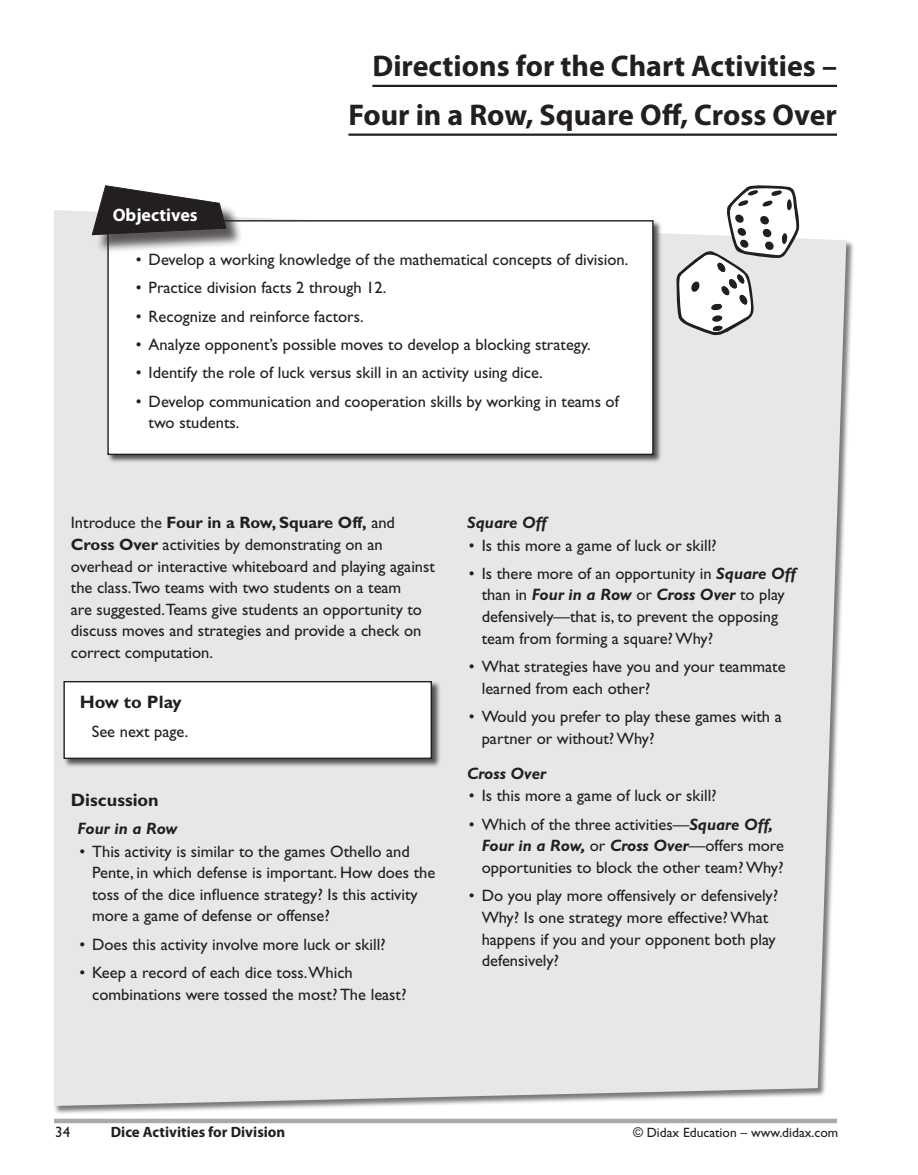
<style>
.page{position:relative;width:918px;height:1175px;background:#fff}
.page>*{position:absolute;margin:0;border:0;box-sizing:border-box;transform-origin:0 0}
.t1{font:700 30px/48.8px "Myriad Pro";color:#231f20;text-align:right}
.t2{font:700 18px "Gill Sans";color:#231f20}
.t3{font:700 18px "Myriad Pro";color:#fff}
.t4{font:16.5px/21.6px "Gill Sans";color:#231f20}
.t5{font:italic 700 16.5px "Gill Sans";color:#231f20}
.t6{font:700 15px "Myriad Pro";color:#231f20}
.t7{font:15px "Gill Sans";color:#231f20}
.t8{font:13.5px "Gill Sans";color:#231f20}
.s1{font-weight:700}
.s2{font-weight:700;font-style:italic}
</style>
<div class="page">
<div style="left:54px;top:1118px;width:783px;height:5px;background:#a8a9ad"></div>
<div style="left:54px;top:210px;width:792px;height:896px;background:#e6e7e9"></div>
<div style="left:63px;top:680px;width:378px;height:87px;background:#231f20;opacity:.75"></div>
<div style="left:64px;top:681px;width:367px;height:77px;background:#fff"></div>
<div style="left:63px;top:681px;width:369px;height:78px;border:1px solid #231f20"></div>
<hr style="left:372px;top:85px;width:465px;height:2px;background:#231f20">
<hr style="left:348px;top:133px;width:489px;height:3px;background:#231f20">
<svg style="left:676px;top:185px;width:123px;height:150px"></svg>
<div style="left:107px;top:220px;width:555px;height:244px;background:#231f20;opacity:.75"></div>
<div style="left:108px;top:221px;width:545px;height:233px;background:#fff"></div>
<div style="left:107px;top:220px;width:547px;height:235px;border:1px solid #231f20"></div>
<div style="left:95px;top:188px;width:149px;height:65px;background:#231f20;opacity:.75"></div>
<svg style="left:91px;top:185px;width:136px;height:50px"></svg>
<h1 class="t1" style="left:348px;top:41px;width:490px">Directions for the Chart Activities –<br>Four in a Row, Square Off, Cross Over</h1>
<p class="t3" style="left:113px;top:203px;width:86px">Objectives</p>
<p class="t4" style="left:136px;top:249px;width:494px">• Develop a working knowledge of the mathematical concepts of division.</p>
<p class="t4" style="left:136px;top:277px;width:252px">• Practice division facts 2 through 12.</p>
<p class="t4" style="left:136px;top:305px;width:229px">• Recognize and reinforce factors.</p>
<p class="t4" style="left:136px;top:334px;width:456px">• Analyze opponent’s possible moves to develop a blocking strategy.</p>
<p class="t4" style="left:136px;top:362px;width:409px">• Identify the role of luck versus skill in an activity using dice.</p>
<p class="t4" style="left:149px;top:390px;width:472px;text-indent:-13px">• Develop communication and cooperation skills by working in teams of two students.</p>
<p class="t4" style="left:71px;top:512px;width:366px">Introduce the <span class="s1">Four in a Row, Square Off,</span> and <span class="s1">Cross Over</span> activities by demonstrating on an overhead or interactive whiteboard and playing against the class.Two teams with two students on a team<br>are suggested.Teams give students an opportunity to discuss moves and strategies and provide a check on correct computation.</p>
<p class="t2" style="left:80px;top:691px;width:103px">How to Play</p>
<p class="t4" style="left:92px;top:720px;width:98px">See next page.</p>
<p class="t2" style="left:71px;top:789px;width:89px">Discussion</p>
<p class="t5" style="left:78px;top:818px;width:102px">Four in a Row</p>
<p class="t4" style="left:92px;top:840px;width:345px;text-indent:-13px">• This activity is similar to the games Othello and Pente, in which defense is important. How does the toss of the dice influence strategy? Is this activity more a game of defense or offense?</p>
<p class="t4" style="left:79px;top:933px;width:308px">• Does this activity involve more luck or skill?</p>
<p class="t4" style="left:92px;top:962px;width:316px;text-indent:-13px">• Keep a record of each dice toss.Which combinations were tossed the most? The least?</p>
<p class="t5" style="left:467px;top:513px;width:81px">Square Off</p>
<p class="t4" style="left:469px;top:534px;width:249px">• Is this more a game of luck or skill?</p>
<p class="t4" style="left:482px;top:562px;width:316px;text-indent:-13px">• Is there more of an opportunity in <span class="s2">Square Off </span>than in <span class="s2">Four in a Row</span> or <span class="s2">Cross Over</span> to play defensively—that is, to prevent the opposing team from forming a square? Why?</p>
<p class="t4" style="left:482px;top:656px;width:305px;text-indent:-13px">• What strategies have you and your teammate learned from each other?</p>
<p class="t4" style="left:482px;top:705px;width:302px;text-indent:-13px">• Would you prefer to play these games with a partner or without? Why?</p>
<p class="t5" style="left:467px;top:763px;width:80px">Cross Over</p>
<p class="t4" style="left:469px;top:785px;width:249px">• Is this more a game of luck or skill?</p>
<p class="t4" style="left:482px;top:813px;width:304px;text-indent:-13px">• Which of the three activities—<span class="s2">Square Off,<br>Four in a Row,</span> or <span class="s2">Cross Over</span>—offers more opportunities to block the other team? Why?</p>
<p class="t4" style="left:482px;top:885px;width:298px;text-indent:-13px">• Do you play more offensively or defensively?<br>Why? Is one strategy more effective? What happens if you and your opponent both play defensively?</p>
<p class="t7" style="left:55px;top:1123px;width:16px">34</p>
<p class="t6" style="left:111px;top:1122px;width:176px">Dice Activities for Division</p>
<p class="t8" style="left:633px;top:1124px;width:207px">© Didax Education – www.didax.com</p>
</div>
